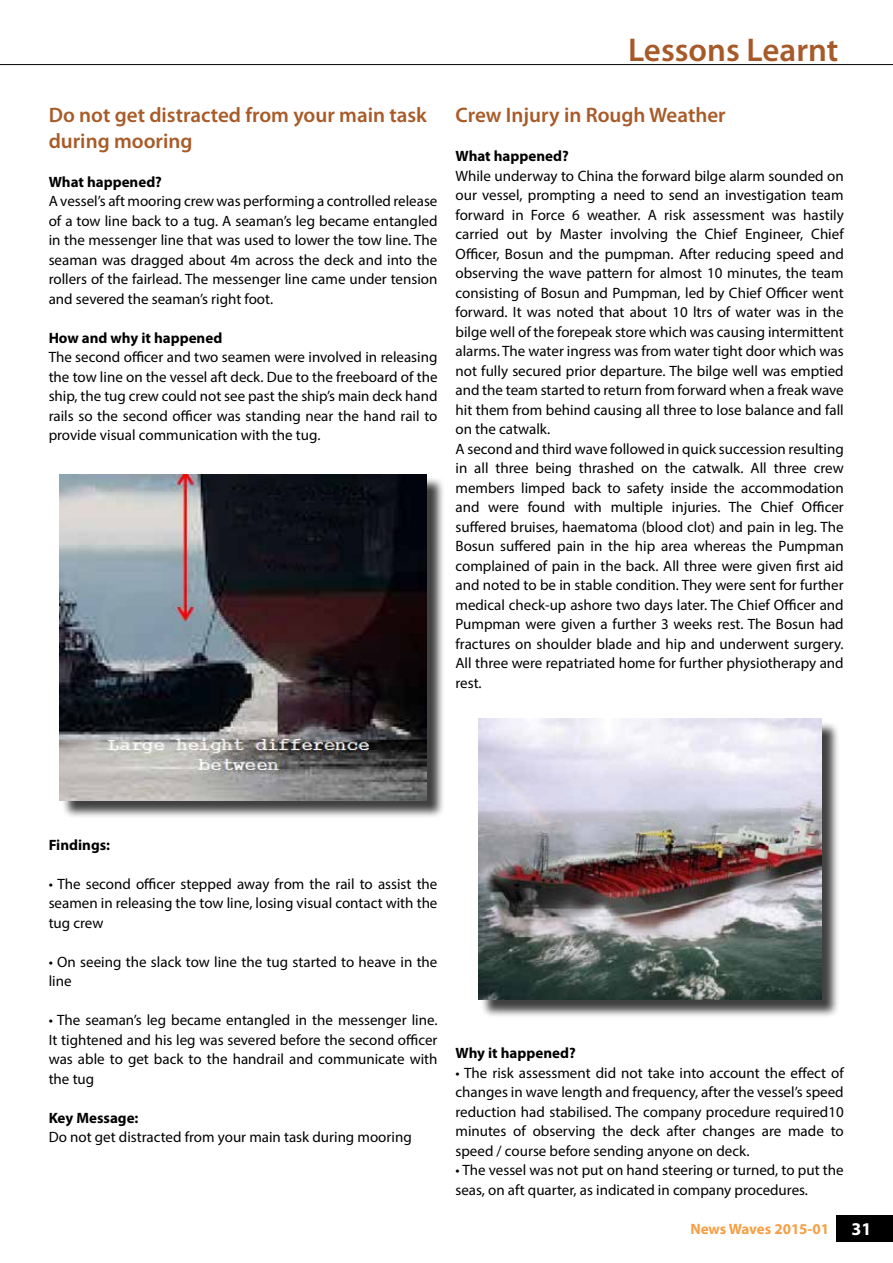
<style>
.page{position:relative;width:893px;height:1263px;background:#fff}
.page>*{position:absolute;margin:0;border:0;box-sizing:border-box;transform-origin:0 0}
.t1{font:600 33px "Myriad Pro";color:#a75a29}
.t2{font:600 21px/25.5px "Myriad Pro";color:#a85b28}
.t3{font:15px/19.5px "Myriad Pro";color:#000;text-align:justify}
.t4{font:700 15px "Myriad Pro";color:#000}
.t5{font:700 15px "Myriad Pro";letter-spacing:-.005em;color:#f79f45}
.s1{font-size:18px;color:#fff}
</style>
<div class="page">
<div style="left:836px;top:1215px;width:57px;height:26px;background:#000"></div>
<svg style="left:0;top:64px;width:893px;height:1px"></svg>
<div style="left:61px;top:476px;width:384px;height:343px;background:#000;opacity:.75"></div>
<img style="left:59px;top:474px;width:368px;height:326px">
<div style="left:481px;top:721px;width:359px;height:297px;background:#000;opacity:.75"></div>
<img style="left:478px;top:719px;width:343px;height:280px">
<h2 class="t2" style="left:49px;top:102px;width:380px">Do not get distracted from your main task during mooring</h2>
<p class="t4" style="left:49px;top:172px;width:115px">What happened?</p>
<p class="t3" style="left:49px;top:191px;width:390px">A vessel’s aft mooring crew was performing a controlled release of a tow line back to a tug. A seaman’s leg became entangled in the messenger line that was used to lower the tow line. The seaman was dragged about 4m across the deck and into the rollers of the fairlead. The messenger line came under tension and severed the seaman’s right foot.</p>
<p class="t4" style="left:49px;top:328px;width:175px">How and why it happened</p>
<p class="t3" style="left:49px;top:347px;width:390px">The second officer and two seamen were involved in releasing the tow line on the vessel aft deck. Due to the freeboard of the ship, the tug crew could not see past the ship’s main deck hand rails so the second officer was standing near the hand rail to provide visual communication with the tug.</p>
<h1 class="t1" style="left:628px;top:29px;width:212px">Lessons Learnt</h1>
<h2 class="t2" style="left:455px;top:102px;width:272px">Crew Injury in Rough Weather</h2>
<p class="t4" style="left:455px;top:146px;width:115px">What happened?</p>
<p class="t3" style="left:455px;top:166px;width:390px;text-align:left">While underway to China the forward bilge alarm sounded on our vessel, prompting a need to send an investigation team forward in Force 6 weather. A risk assessment was hastily carried out by Master involving the Chief Engineer, Chief Officer, Bosun and the pumpman. After reducing speed and observing the wave pattern for almost 10 minutes, the team consisting of Bosun and Pumpman, led by Chief Officer went forward. It was noted that about 10 ltrs of water was in the bilge well of the forepeak store which was causing intermittent alarms. The water ingress was from water tight door which was not fully secured prior departure. The bilge well was emptied and the team started to return from forward when a freak wave hit them from behind causing all three to lose balance and fall on the catwalk.<br>A second and third wave followed in quick succession resulting in all three being thrashed on the catwalk. All three crew members limped back to safety inside the accommodation and were found with multiple injuries. The Chief Officer suffered bruises, haematoma (blood clot) and pain in leg. The Bosun suffered pain in the hip area whereas the Pumpman complained of pain in the back. All three were given first aid and noted to be in stable condition. They were sent for further medical check-up ashore two days later. The Chief Officer and Pumpman were given a further 3 weeks rest. The Bosun had fractures on shoulder blade and hip and underwent surgery.<br>All three were repatriated home for further physiotherapy and rest.</p>
<p class="t4" style="left:49px;top:835px;width:63px">Findings:</p>
<p class="t3" style="left:49px;top:874px;width:390px">• The second officer stepped away from the rail to assist the seamen in releasing the tow line, losing visual contact with the tug crew</p>
<p class="t3" style="left:49px;top:952px;width:390px">• On seeing the slack tow line the tug started to heave in the line</p>
<p class="t3" style="left:49px;top:1010px;width:390px">• The seaman’s leg became entangled in the messenger line.<br>It tightened and his leg was severed before the second officer was able to get back to the handrail and communicate with the tug</p>
<p class="t4" style="left:49px;top:1108px;width:91px">Key Message:</p>
<p class="t3" style="left:49px;top:1127px;width:365px">Do not get distracted from your main task during mooring</p>
<p class="t4" style="left:455px;top:1043px;width:122px">Why it happened?</p>
<p class="t3" style="left:455px;top:1063px;width:390px">• The risk assessment did not take into account the effect of changes in wave length and frequency, after the vessel’s speed reduction had stabilised. The company procedure required10 minutes of observing the deck after changes are made to speed / course before sending anyone on deck.</p>
<p class="t3" style="left:455px;top:1160px;width:390px">• The vessel was not put on hand steering or turned, to put the seas, on aft quarter, as indicated in company procedures.</p>
<p class="t5" style="left:690px;top:1219px;width:182px">News Waves 2015-01 <span class="s1">31</span></p>
</div>
